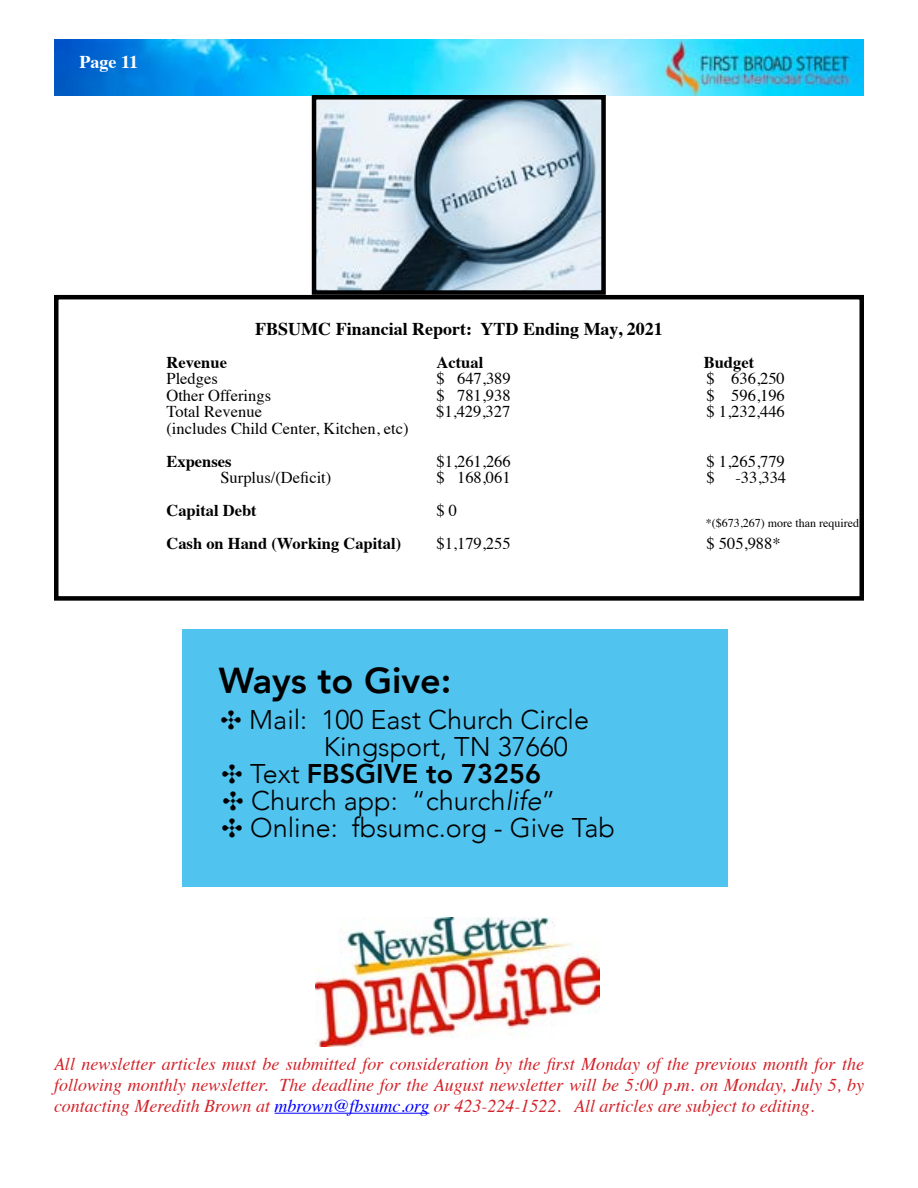
<style>
.page{position:relative;width:918px;height:1188px;background:#fff}
.page>*{position:absolute;margin:0;border:0;box-sizing:border-box;transform-origin:0 0}
.t1{font:800 36px "Avenir";color:#000}
.t2{font:300 27px "Avenir";color:#000}
.t3{font:800 27px "Avenir";color:#000}
.t4{font:italic 18px/21px "Times";color:#d2232a;text-align:justify}
.t5{font:700 18px "Times";color:#000}
.t6{font:700 18px "Times";color:#fff}
.t7{font:16.5px "Times";color:#000}
.t8{font:700 16.5px "Times";color:#000}
.t9{font:12px "Times";color:#000}
.s1{font-weight:300}
.s2{font-style:italic}
.s3{color:#00f}
</style>
<div class="page">
<img style="left:54px;top:39px;width:810px;height:56px">
<div style="left:182px;top:629px;width:545px;height:257px;background:#50c3ef"></div>
<hr style="left:275px;top:1113px;width:154px;height:1px;background:#00f">
<div style="left:54px;top:295px;width:810px;height:306px;border:4px solid #000"></div>
<img style="left:315px;top:917px;width:284px;height:129px">
<img style="left:317px;top:100px;width:284px;height:190px">
<div style="left:312px;top:95px;width:294px;height:200px;border:4px solid #000"></div>
<p class="t6" style="left:80px;top:44px;width:60px">Page 11</p>
<p class="t5" style="left:255px;top:311px;width:409px">FBSUMC Financial Report: YTD Ending May, 2021</p>
<p class="t8" style="left:167px;top:346px;width:62px">Revenue</p>
<p class="t8" style="left:437px;top:346px;width:48px">Actual</p>
<p class="t8" style="left:704px;top:346px;width:52px">Budget</p>
<p class="t7" style="left:167px;top:363px;width:53px">Pledges</p>
<p class="t7" style="left:437px;top:363px;width:76px">$ 647,389</p>
<p class="t7" style="left:707px;top:363px;width:80px">$ 636,250</p>
<p class="t7" style="left:166px;top:380px;width:106px">Other Offerings</p>
<p class="t7" style="left:436px;top:380px;width:76px">$ 781,938</p>
<p class="t7" style="left:707px;top:380px;width:80px">$ 596,196</p>
<p class="t7" style="left:166px;top:396px;width:97px">Total Revenue</p>
<p class="t7" style="left:436px;top:396px;width:76px">$1,429,327</p>
<p class="t7" style="left:706px;top:396px;width:80px">$ 1,232,446</p>
<p class="t7" style="left:166px;top:413px;width:244px">(includes Child Center, Kitchen, etc)</p>
<p class="t8" style="left:166px;top:445px;width:67px">Expenses</p>
<p class="t7" style="left:437px;top:446px;width:76px">$1,261,266</p>
<p class="t7" style="left:707px;top:446px;width:80px">$ 1,265,779</p>
<p class="t7" style="left:220px;top:462px;width:112px">Surplus/(Deficit)</p>
<p class="t7" style="left:436px;top:462px;width:76px">$ 168,061</p>
<p class="t7" style="left:706px;top:462px;width:10px">$</p>
<p class="t7" style="left:735px;top:462px;width:52px">-33,334</p>
<p class="t8" style="left:166px;top:495px;width:92px">Capital Debt</p>
<p class="t7" style="left:437px;top:495px;width:22px">$ 0</p>
<p class="t8" style="left:166px;top:528px;width:236px">Cash on Hand (Working Capital)</p>
<p class="t7" style="left:436px;top:528px;width:76px">$1,179,255</p>
<p class="t7" style="left:706px;top:528px;width:76px">$ 505,988*</p>
<p class="t9" style="left:706px;top:511px;width:155px">*($673,267) more than required</p>
<h1 class="t1" style="left:219px;top:652px;width:234px">Ways to Give:</h1>
<h2 class="t2" style="left:249px;top:704px;width:341px">Mail: 100 East Church Circle</h2>
<h2 class="t2" style="left:324px;top:731px;width:246px">Kingsport, TN 37660</h2>
<h2 class="t3" style="left:250px;top:753px;width:292px"><span class="s1">Text</span> FBSGIVE to 73256</h2>
<h2 class="t2" style="left:251px;top:785px;width:306px">Church app: “church<span class="s2">life</span>”</h2>
<h2 class="t2" style="left:250px;top:812px;width:366px">Online: fbsumc.org - Give Tab</h2>
<p class="t4" style="left:54px;top:1052px;width:812px">All newsletter articles must be submitted for consideration by the first Monday of the previous month for the following monthly newsletter. The deadline for the August newsletter will be 5:00 p.m. on Monday, July 5, by contacting Meredith Brown at <span class="s3">mbrown@fbsumc.org</span> or 423-224-1522. All articles are subject to editing.</p>
</div>
